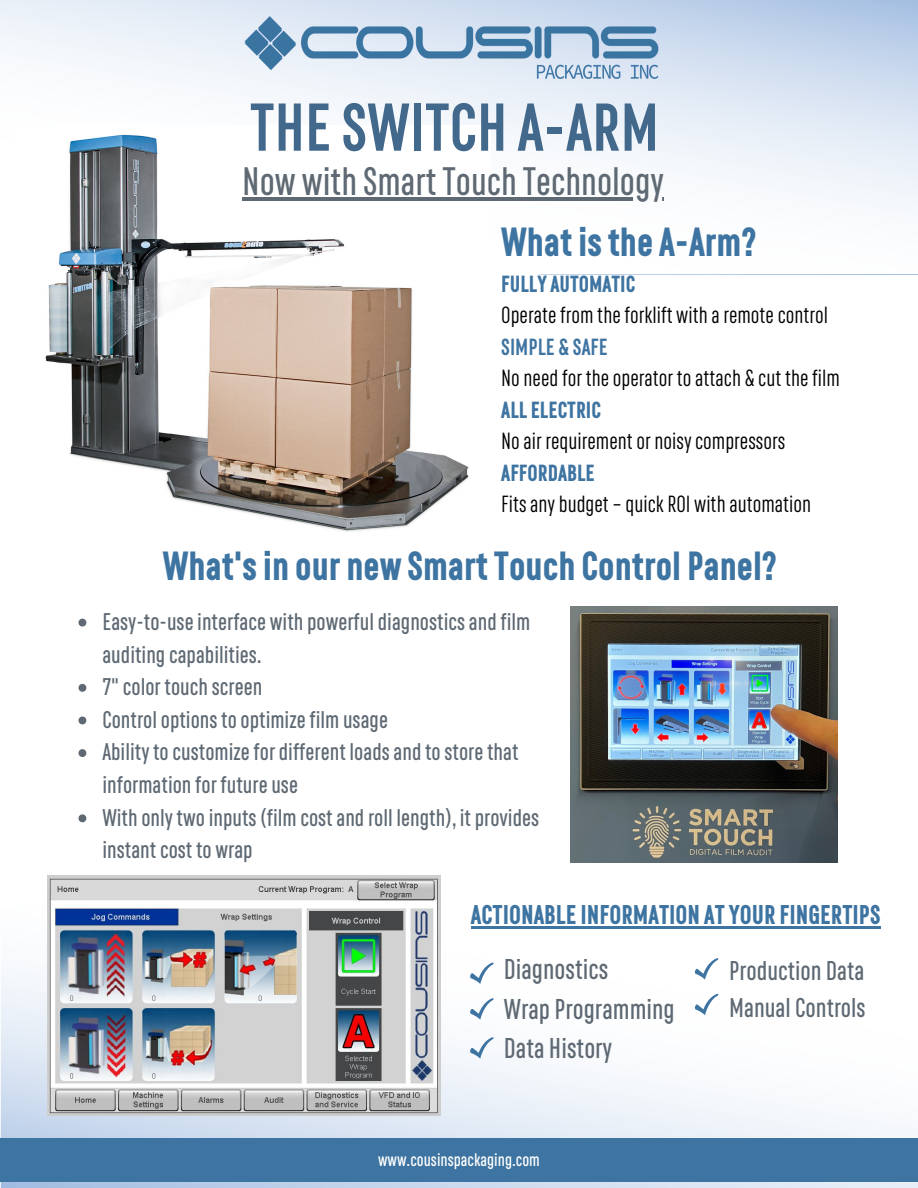
<style>
.page{position:relative;width:918px;height:1188px;background:#fff}
.page>*{position:absolute;margin:0;border:0;box-sizing:border-box;transform-origin:0 0}
.t1{font:700 68.25px "RF Rufo";color:#42698c}
.t2{font:900 40.5px "RF Rufo";color:#3e74a1}
.t3{font:600 39.45px "RF Rufo";color:#5e6973}
.t4{font:600 28.5px/39.3px "RF Rufo";color:#5e6973}
.t5{font:900 27px "RF Rufo";color:#3e74a1}
.t6{font:600 27px/37.2px "RF Rufo";color:#5e6973}
.t7{font:600 24px/32.7px "RF Rufo";color:#5e6973}
.t8{font:23.25px "RF Rufo";color:#000}
.t9{font:900 23.25px "RF Rufo";color:#3e74a1}
.t10{font:700 23.25px "RF Rufo";color:#3e74a1}
.t11{font:600 18px "RF Rufo";color:#fff}
</style>
<div class="page">
<svg style="left:0;top:0;width:918px;height:209px"></svg>
<img style="left:241px;top:9px;width:425px;height:83px">
<img style="left:16px;top:126px;width:474px;height:406px">
<svg style="left:1px;top:958px;width:917px;height:230px"></svg>
<div style="left:0;top:1138px;width:918px;height:44px;background:#3e74a1"></div>
<img style="left:47px;top:876px;width:394px;height:240px">
<svg style="left:470px;top:963px;width:24px;height:21px"></svg>
<svg style="left:470px;top:998px;width:24px;height:22px"></svg>
<svg style="left:470px;top:1037px;width:24px;height:22px"></svg>
<svg style="left:695px;top:958px;width:23px;height:22px"></svg>
<svg style="left:695px;top:994px;width:23px;height:21px"></svg>
<img style="left:571px;top:606px;width:266px;height:257px">
<hr style="left:242px;top:197px;width:422px;height:3px;background:#5e6973">
<svg style="left:78px;top:619px;width:8px;height:8px"></svg>
<svg style="left:78px;top:684px;width:8px;height:8px"></svg>
<svg style="left:78px;top:717px;width:8px;height:7px"></svg>
<svg style="left:78px;top:749px;width:8px;height:8px"></svg>
<svg style="left:78px;top:814px;width:8px;height:8px"></svg>
<hr style="left:471px;top:926px;width:410px;height:3px;background:#3e74a1">
<h1 class="t1" style="left:250px;top:80px;width:411px">THESWITCH A-ARM</h1>
<h3 class="t3" style="left:242px;top:154px;width:423px">Now with SmartTouch Technology</h3>
<h2 class="t2" style="left:501px;top:215px;width:257px">WhatistheA-Arm?</h2>
<p class="t9" style="left:501px;top:268px;width:136px">FULLY AUTOMATIC</p>
<p class="t8" style="left:501px;top:299px;width:328px">Operate from the forklift with a remote control</p>
<p class="t10" style="left:501px;top:331px;width:108px">SIMPLE &amp; SAFE</p>
<p class="t8" style="left:501px;top:362px;width:340px">No need for the operator to attach &amp; cut the film</p>
<p class="t9" style="left:501px;top:394px;width:101px">ALLELECTRIC</p>
<p class="t8" style="left:501px;top:425px;width:286px">No air requirement or noisy compressors</p>
<p class="t9" style="left:501px;top:457px;width:95px">AFFORDABLE</p>
<p class="t8" style="left:501px;top:488px;width:311px">Fits any budget – quick ROI with automation</p>
<h2 class="t2" style="left:163px;top:538px;width:616px">What'sin our new SmartTouch Control Panel?</h2>
<p class="t7" style="left:102px;top:603px;width:438px">Easy-to-useinterface with powerfuldiagnosticsandfilm auditingcapabilities.<br>7"color touch screen<br>Controloptionstooptimizefilm usage Abilitytocustomizefordifferent loadsandtostorethat information for future use<br>With onlytwoinputs(film costandroll length), itprovides instantcost to wrap</p>
<p class="t5" style="left:471px;top:896px;width:411px">ACTIONABLEINFORMATION AT YOUR FINGERTIPS</p>
<p class="t4" style="left:504px;top:947px;width:173px">Diagnostics<br>WrapProgramming<br>Data History</p>
<p class="t6" style="left:729px;top:950px;width:138px">Production Data<br>ManualControls</p>
<p class="t11" style="left:378px;top:1148px;width:163px">www.cousinspackaging.com</p>
</div>
